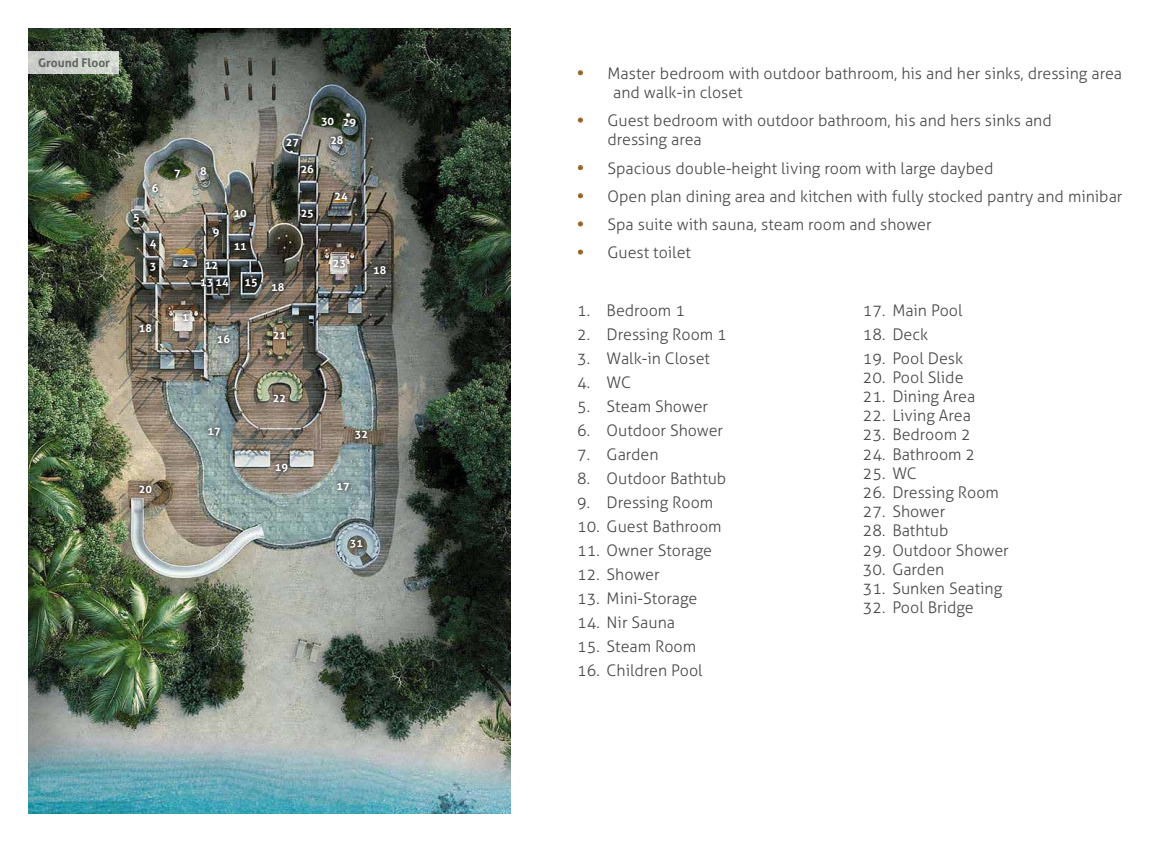
<style>
.page{position:relative;width:1154px;height:842px;background:#fff}
.page>*{position:absolute;margin:0;border:0;box-sizing:border-box;transform-origin:0 0}
.t1{font:300 16px/19.2px "Aller";color:#4a4a49}
.t2{font:16px "Aller";color:#9e6002}
.t3{font:700 12px "Aller";color:#636362}
.t4{font:700 11px/22.6px "Aller";color:#fff}
</style>
<div class="page">
<img style="left:28px;top:28px;width:482px;height:785px">
<svg style="left:577px;top:70px;width:6px;height:6px"></svg>
<svg style="left:578px;top:117px;width:5px;height:6px"></svg>
<svg style="left:577px;top:165px;width:6px;height:6px"></svg>
<svg style="left:577px;top:193px;width:6px;height:6px"></svg>
<svg style="left:578px;top:221px;width:5px;height:6px"></svg>
<svg style="left:578px;top:249px;width:5px;height:6px"></svg>
<img style="left:96px;top:81px;width:327px;height:504px">
<svg style="left:28px;top:51px;width:91px;height:23px;fill:#cdd2cb"></svg>
<p class="t3" style="left:38px;top:55px;width:73px">Ground Floor</p>
<p class="t4" style="left:133px;top:206px;width:8px">5</p>
<p class="t4" style="left:152px;top:177px;width:8px">6</p>
<p class="t4" style="left:150px;top:232px;width:8px">4<br>3</p>
<p class="t4" style="left:139px;top:317px;width:15px">18</p>
<p class="t4" style="left:174px;top:162px;width:8px">7</p>
<p class="t4" style="left:200px;top:160px;width:8px">8</p>
<p class="t4" style="left:182px;top:252px;width:8px">2</p>
<p class="t4" style="left:213px;top:221px;width:8px">9</p>
<p class="t4" style="left:205px;top:254px;width:15px">12</p>
<p class="t4" style="left:234px;top:202px;width:15px">10</p>
<p class="t4" style="left:234px;top:235px;width:15px">11</p>
<p class="t4" style="left:182px;top:306px;width:8px">1</p>
<p class="t4" style="left:200px;top:271px;width:30px">13 14</p>
<p class="t4" style="left:244px;top:271px;width:15px">15</p>
<p class="t4" style="left:321px;top:110px;width:37px">30 29</p>
<p class="t4" style="left:286px;top:130px;width:15px">27</p>
<p class="t4" style="left:330px;top:129px;width:15px">28</p>
<p class="t4" style="left:301px;top:158px;width:15px">26</p>
<p class="t4" style="left:301px;top:202px;width:15px">25</p>
<p class="t4" style="left:335px;top:185px;width:15px">24</p>
<p class="t4" style="left:271px;top:276px;width:15px">18</p>
<p class="t4" style="left:333px;top:252px;width:15px">23</p>
<p class="t4" style="left:217px;top:328px;width:15px">16</p>
<p class="t4" style="left:273px;top:324px;width:15px">21</p>
<p class="t4" style="left:373px;top:259px;width:15px">18</p>
<p class="t4" style="left:139px;top:478px;width:15px">20</p>
<p class="t4" style="left:207px;top:420px;width:15px">17</p>
<p class="t4" style="left:273px;top:386px;width:15px">22</p>
<p class="t4" style="left:275px;top:456px;width:15px">19</p>
<p class="t4" style="left:355px;top:423px;width:15px">32</p>
<p class="t4" style="left:337px;top:475px;width:15px">17</p>
<p class="t4" style="left:350px;top:532px;width:15px">31</p>
<p class="t2" style="left:577px;top:64px;width:8px">ï</p>
<p class="t1" style="left:613px;top:65px;width:510px;text-indent:-6px">Master bedroom with outdoor bathroom, his and her sinks, dressing area and walk-in closet</p>
<p class="t2" style="left:577px;top:111px;width:8px">ï</p>
<p class="t1" style="left:607px;top:112px;width:446px">Guest bedroom with outdoor bathroom, his and hers sinks and dressing area</p>
<p class="t2" style="left:577px;top:159px;width:8px">ï</p>
<p class="t1" style="left:607px;top:160px;width:387px">Spacious double-height living room with large daybed</p>
<p class="t2" style="left:577px;top:187px;width:8px">ï</p>
<p class="t1" style="left:607px;top:188px;width:516px">Open plan dining area and kitchen with fully stocked pantry and minibar</p>
<p class="t2" style="left:577px;top:215px;width:8px">ï</p>
<p class="t1" style="left:607px;top:216px;width:326px">Spa suite with sauna, steam room and shower</p>
<p class="t2" style="left:577px;top:243px;width:8px">ï</p>
<p class="t1" style="left:607px;top:244px;width:85px">Guest toilet</p>
<p class="t1" style="left:577px;top:302px;width:109px">1. Bedroom 1</p>
<p class="t1" style="left:577px;top:326px;width:151px">2. Dressing Room 1</p>
<p class="t1" style="left:577px;top:350px;width:134px">3. Walk-in Closet</p>
<p class="t1" style="left:577px;top:374px;width:55px">4. WC</p>
<p class="t1" style="left:577px;top:398px;width:132px">5. Steam Shower</p>
<p class="t1" style="left:577px;top:422px;width:147px">6. Outdoor Shower</p>
<p class="t1" style="left:577px;top:446px;width:83px">7. Garden</p>
<p class="t1" style="left:577px;top:470px;width:151px">8. Outdoor Bathtub</p>
<p class="t1" style="left:577px;top:494px;width:138px">9. Dressing Room</p>
<p class="t1" style="left:577px;top:518px;width:146px">10. Guest Bathroom</p>
<p class="t1" style="left:577px;top:542px;width:136px">11. Owner Storage</p>
<p class="t1" style="left:577px;top:566px;width:84px">12. Shower</p>
<p class="t1" style="left:577px;top:590px;width:122px">13. Mini-Storage</p>
<p class="t1" style="left:577px;top:614px;width:99px">14. Nir Sauna</p>
<p class="t1" style="left:577px;top:638px;width:120px">15. Steam Room</p>
<p class="t1" style="left:577px;top:662px;width:127px">16. Children Pool</p>
<p class="t1" style="left:863px;top:302px;width:101px">17. Main Pool</p>
<p class="t1" style="left:863px;top:326px;width:67px">18. Deck</p>
<p class="t1" style="left:863px;top:350px;width:102px">19. Pool Desk</p>
<p class="t1" style="left:863px;top:369px;width:102px">20. Pool Slide</p>
<p class="t1" style="left:863px;top:388px;width:114px">21. Dining Area</p>
<p class="t1" style="left:863px;top:407px;width:110px">22. Living Area</p>
<p class="t1" style="left:863px;top:426px;width:109px">23. Bedroom 2</p>
<p class="t1" style="left:863px;top:446px;width:114px">24. Bathroom 2</p>
<p class="t1" style="left:863px;top:465px;width:55px">25. WC</p>
<p class="t1" style="left:863px;top:484px;width:138px">26. Dressing Room</p>
<p class="t1" style="left:863px;top:503px;width:84px">27. Shower</p>
<p class="t1" style="left:863px;top:522px;width:87px">28. Bathtub</p>
<p class="t1" style="left:863px;top:542px;width:147px">29. Outdoor Shower</p>
<p class="t1" style="left:863px;top:561px;width:83px">30. Garden</p>
<p class="t1" style="left:863px;top:580px;width:141px">31. Sunken Seating</p>
<p class="t1" style="left:863px;top:599px;width:112px">32. Pool Bridge</p>
</div>
